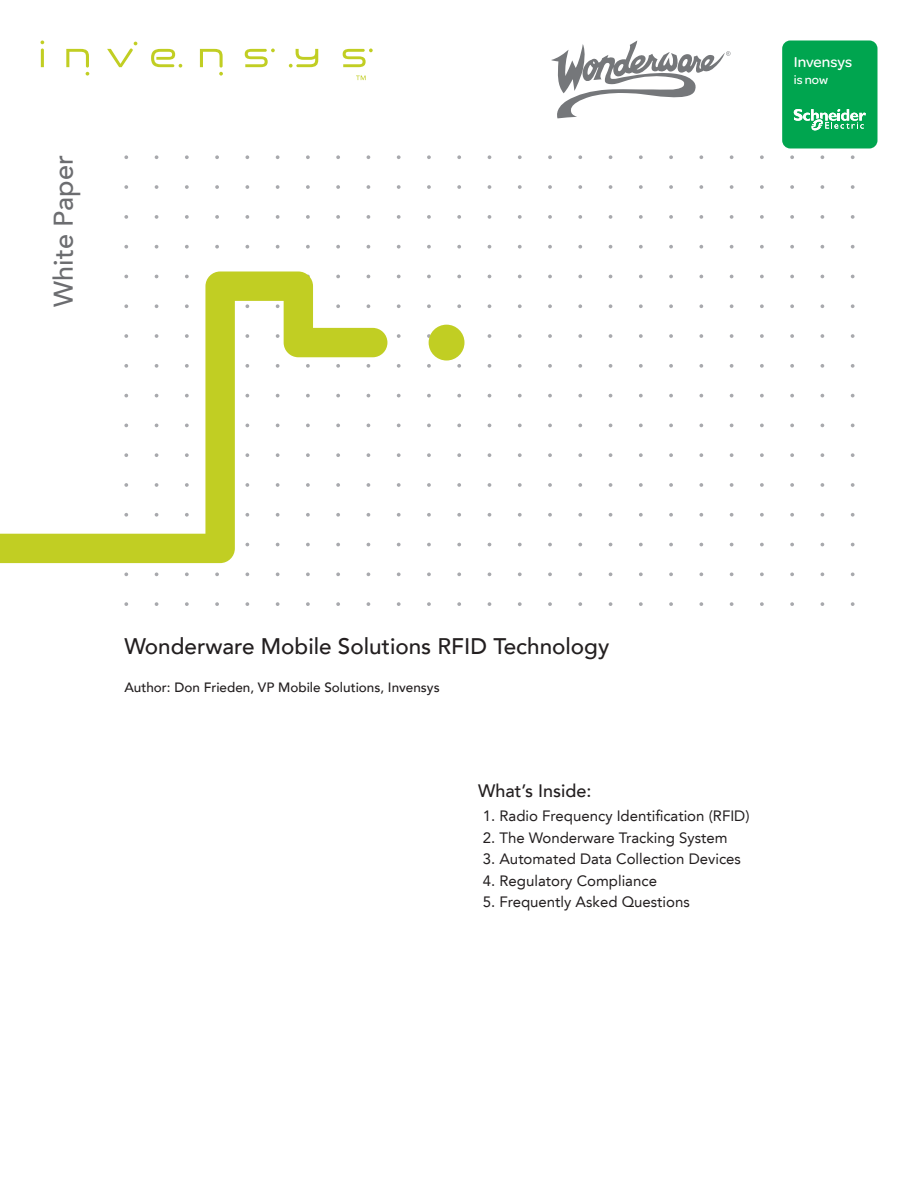
<style>
.page{position:relative;width:918px;height:1188px;background:#fff}
.page>*{position:absolute;margin:0;border:0;box-sizing:border-box;transform-origin:0 0}
.t1{font:500 27px "Avenir LT";color:#6c6d70}
.Headline{font:500 22.5px "Avenir LT";color:#231f20}
.t2{font:500 18px "Avenir LT";color:#231f20}
.t3{font:15.3px "SE Optimist";color:#fff}
.Bullets-front_page{font:15px "Avenir LT";color:#231f20}
.Author{font:500 13.5px "Avenir LT";color:#231f20}
.t4{font:12.75px "SE Optimist";color:#fff}
</style>
<div class="page">
<svg style="left:126px;top:215px;width:729px;height:4px"></svg>
<svg style="left:396px;top:543px;width:459px;height:3px"></svg>
<svg style="left:126px;top:245px;width:729px;height:4px"></svg>
<svg style="left:396px;top:275px;width:459px;height:3px"></svg>
<svg style="left:396px;top:304px;width:459px;height:4px"></svg>
<svg style="left:397px;top:334px;width:458px;height:4px"></svg>
<svg style="left:396px;top:364px;width:459px;height:4px"></svg>
<svg style="left:396px;top:394px;width:459px;height:3px"></svg>
<svg style="left:396px;top:424px;width:459px;height:3px"></svg>
<svg style="left:396px;top:453px;width:459px;height:4px"></svg>
<svg style="left:396px;top:483px;width:459px;height:4px"></svg>
<svg style="left:396px;top:513px;width:459px;height:4px"></svg>
<svg style="left:126px;top:572px;width:729px;height:4px"></svg>
<svg style="left:126px;top:602px;width:729px;height:4px"></svg>
<svg style="left:126px;top:155px;width:729px;height:4px"></svg>
<svg style="left:126px;top:185px;width:729px;height:4px"></svg>
<svg style="left:0;top:272px;width:387px;height:291px"></svg>
<div style="left:429px;top:325px;width:35px;height:36px;background:#c1ce23;border-radius:50%"></div>
<svg style="left:289px;top:49px;width:29px;height:19px"></svg>
<svg style="left:245px;top:49px;width:30px;height:18px"></svg>
<svg style="left:200px;top:49px;width:23px;height:27px"></svg>
<svg style="left:151px;top:49px;width:31px;height:19px"></svg>
<svg style="left:66px;top:49px;width:23px;height:27px"></svg>
<svg style="left:40px;top:41px;width:4px;height:26px"></svg>
<svg style="left:107px;top:42px;width:30px;height:25px"></svg>
<svg style="left:343px;top:49px;width:30px;height:18px"></svg>
<svg style="left:356px;top:76px;width:10px;height:4px"></svg>
<svg style="left:551px;top:40px;width:179px;height:78px"></svg>
<div style="left:782px;top:40px;width:96px;height:108px;background:#00a54f;border-radius:8px"></div>
<svg style="left:794px;top:109px;width:72px;height:22px"></svg>
<h1 class="t1" style="left:48px;top:307px;width:153px;rotate:-90deg">White Paper</h1>
<p class="t3" style="left:794px;top:51px;width:60px">Invensys</p>
<p class="t4" style="left:794px;top:70px;width:36px">is now</p>
<p class="Headline" style="left:124px;top:633px;width:486px">Wonderware Mobile Solutions RFID Technology</p>
<p class="Author" style="left:124px;top:680px;width:317px">Author: Don Frieden, VP Mobile Solutions, Invensys</p>
<p class="t2" style="left:478px;top:780px;width:115px">What’s Inside:</p>
<p class="Bullets-front_page" style="left:483px;top:807px;width:268px">1. Radio Frequency Identification (RFID)</p>
<p class="Bullets-front_page" style="left:483px;top:829px;width:246px">2. The Wonderware Tracking System</p>
<p class="Bullets-front_page" style="left:483px;top:850px;width:260px">3. Automated Data Collection Devices</p>
<p class="Bullets-front_page" style="left:483px;top:872px;width:176px">4. Regulatory Compliance</p>
<p class="Bullets-front_page" style="left:483px;top:893px;width:209px">5. Frequently Asked Questions</p>
</div>
